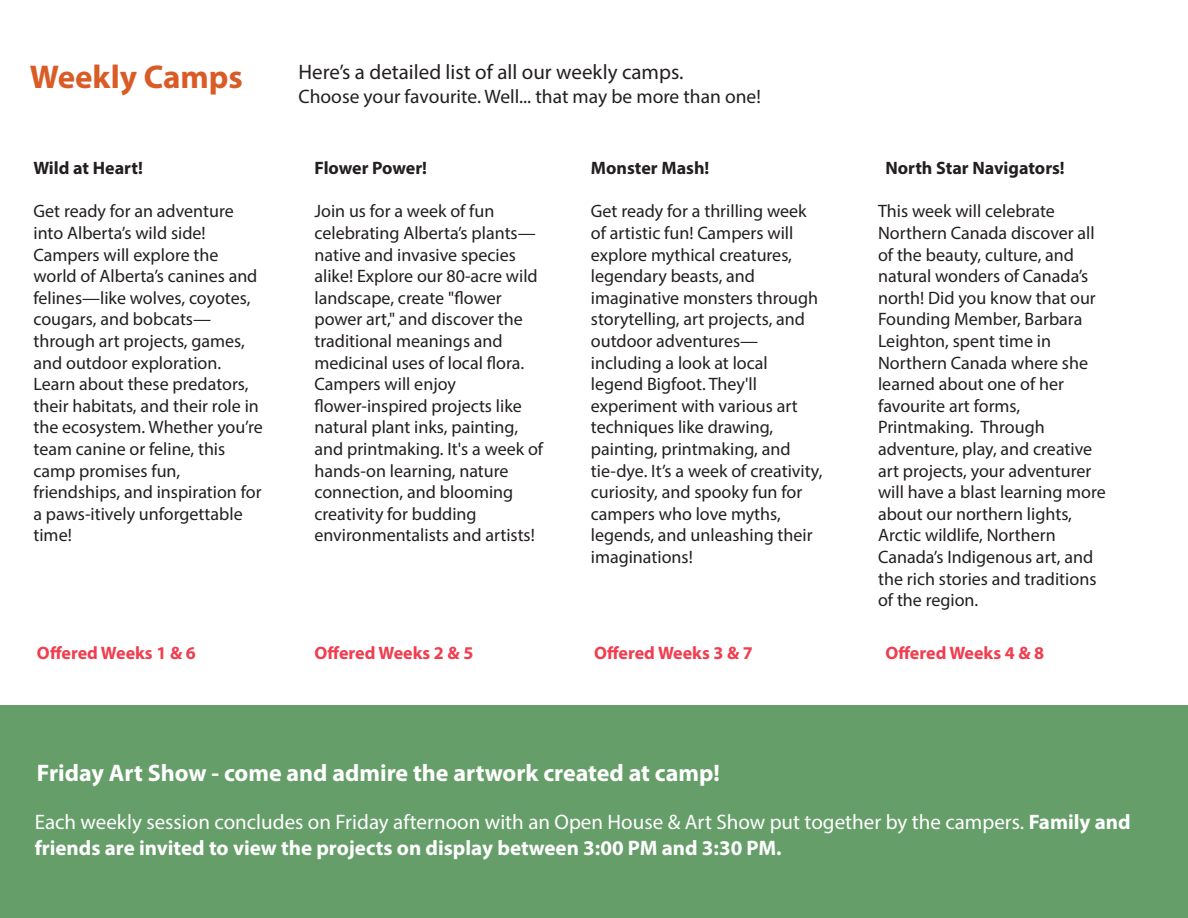
<style>
.page{position:relative;width:1188px;height:918px;background:#fff}
.page>*{position:absolute;margin:0;border:0;box-sizing:border-box;transform-origin:0 0}
.t1{font:700 33px "Myriad Pro";color:#d95b26}
.t2{font:700 24px "Myriad Pro";color:#fff}
.t3{font:21px/25.2px "Myriad Pro";color:#fff}
.t4{font:21px "Myriad Pro";color:#231f20}
.t5{font:19.5px "Myriad Pro";color:#231f20}
.t6{font:18px/21.6px "Myriad Pro";color:#231f20}
.t7{font:700 18px "Myriad Pro";color:#f03d4f}
.t8{font:700 18px "Myriad Pro";color:#231f20}
.s1{font-weight:700}
</style>
<div class="page">
<div style="left:0;top:706px;width:1188px;height:212px;background:#669e6a"></div>
<h1 class="t1" style="left:30px;top:56px;width:215px">Weekly Camps</h1>
<p class="t4" style="left:298px;top:59px;width:386px">Here’s a detailed list of all our weekly camps.</p>
<p class="t5" style="left:298px;top:84px;width:464px">Choose your favourite. Well... that may be more than one!</p>
<p class="t8" style="left:33px;top:156px;width:111px">Wild at Heart!</p>
<p class="t6" style="left:33px;top:200px;width:231px">Get ready for an adventure into Alberta’s wild side!<br>Campers will explore the world of Alberta’s canines and felines—like wolves, coyotes, cougars, and bobcats— through art projects, games, and outdoor exploration.<br>Learn about these predators, their habitats, and their role in the ecosystem. Whether you’re team canine or feline, this camp promises fun, friendships, and inspiration for a paws-itively unforgettable time!</p>
<p class="t7" style="left:37px;top:641px;width:160px">Offered Weeks 1 &amp; 6</p>
<p class="t8" style="left:314px;top:156px;width:114px">Flower Power!</p>
<p class="t6" style="left:314px;top:200px;width:230px">Join us for a week of fun celebrating Alberta’s plants— native and invasive species alike! Explore our 80-acre wild landscape, create "flower power art," and discover the traditional meanings and medicinal uses of local flora.<br>Campers will enjoy flower-inspired projects like natural plant inks, painting, and printmaking. It's a week of hands-on learning, nature connection, and blooming creativity for budding environmentalists and artists!</p>
<p class="t7" style="left:314px;top:641px;width:160px">Offered Weeks 2 &amp; 5</p>
<p class="t8" style="left:591px;top:156px;width:120px">Monster Mash!</p>
<p class="t6" style="left:591px;top:200px;width:233px">Get ready for a thrilling week of artistic fun! Campers will explore mythical creatures, legendary beasts, and imaginative monsters through storytelling, art projects, and outdoor adventures— including a look at local legend Bigfoot. They'll experiment with various art techniques like drawing, painting, printmaking, and tie-dye. It’s a week of creativity, curiosity, and spooky fun for campers who love myths, legends, and unleashing their imaginations!</p>
<p class="t7" style="left:594px;top:641px;width:160px">Offered Weeks 3 &amp; 7</p>
<p class="t8" style="left:885px;top:156px;width:181px">North Star Navigators!</p>
<p class="t6" style="left:878px;top:200px;width:229px">This week will celebrate<br>Northern Canada discover all of the beauty, culture, and natural wonders of Canada’s north! Did you know that our<br>Founding Member, Barbara<br>Leighton, spent time in<br>Northern Canada where she learned about one of her favourite art forms,<br>Printmaking. Through adventure, play, and creative art projects, your adventurer will have a blast learning more about our northern lights,<br>Arctic wildlife, Northern<br>Canada’s Indigenous art, and the rich stories and traditions of the region.</p>
<p class="t7" style="left:885px;top:641px;width:160px">Offered Weeks 4 &amp; 8</p>
<h2 class="t2" style="left:37px;top:757px;width:684px">Friday Art Show - come and admire the artwork created at camp!</h2>
<p class="t3" style="left:35px;top:810px;width:1098px">Each weekly session concludes on Friday afternoon with an Open House &amp; Art Show put together by the campers. <span class="s1">Family and friends are invited to view the projects on display between 3:00 PM and 3:30 PM.</span></p>
</div>
